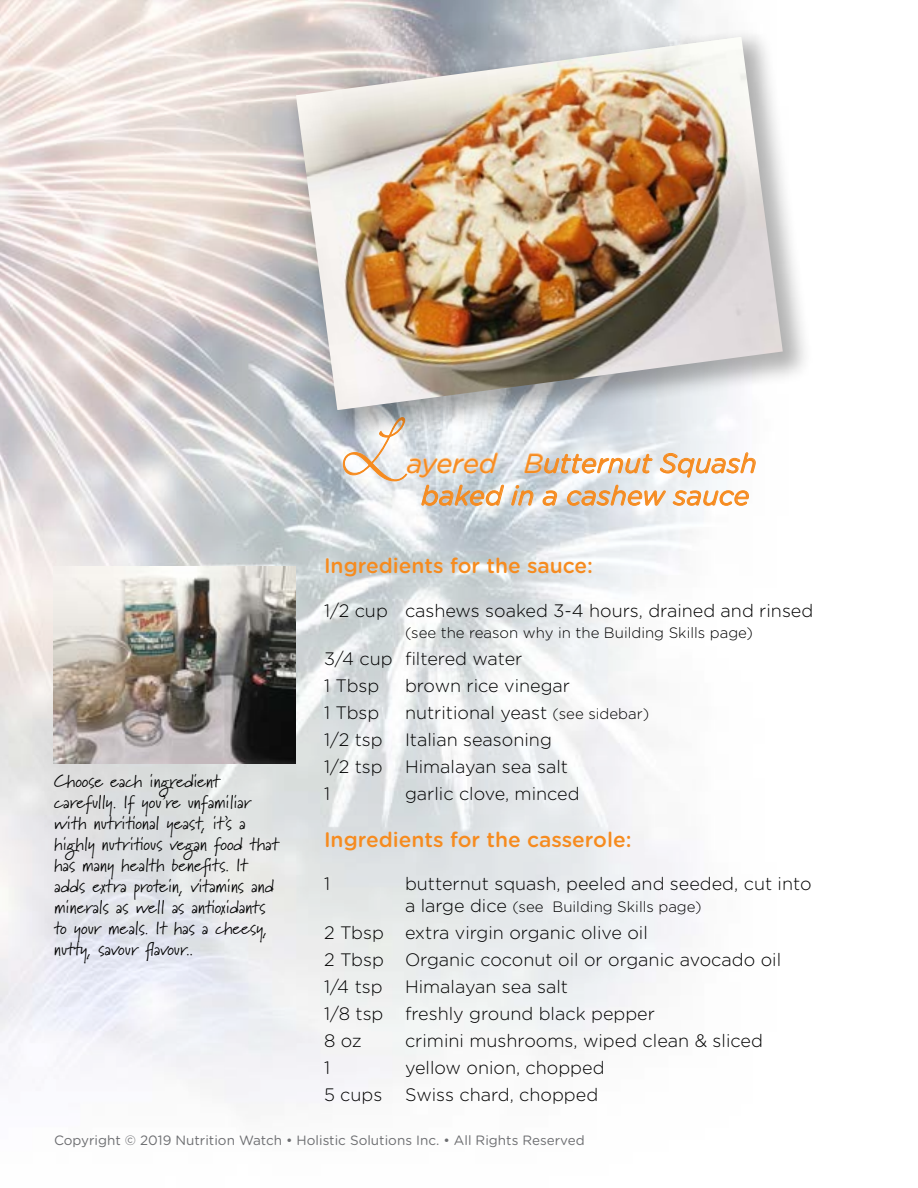
<style>
.page{position:relative;width:918px;height:1188px;background:#fff}
.page>*{position:absolute;margin:0;border:0;box-sizing:border-box;transform-origin:0 0}
.t1{font:90px "Bickley Script Plain";color:#f68b1f}
.t2{font:italic 27px/32.4px "Gotham Rounded";color:#f68b1f;text-align:center}
.t3{font:500 21px "Gotham Rounded";color:#f68b1f}
.t4{font:300 18px/27px "Gotham Rounded";color:#000}
.t5{font:18px/21px "Marydale";color:#000}
.t6{font:300 15px "Gotham Rounded";color:#000}
.t7{font:13.5px "Gotham Rounded";color:#6d6e71}
.s1{font-size:15px}
.s2{font-size:18px}
</style>
<div class="page">
<img style="left:0;top:0;width:727px;height:1098px">
<svg style="left:524px;top:453px;width:129px;height:21px"></svg>
<svg style="left:660px;top:452px;width:96px;height:26px"></svg>
<svg style="left:343px;top:441px;width:161px;height:65px"></svg>
<svg style="left:511px;top:485px;width:23px;height:21px"></svg>
<svg style="left:542px;top:490px;width:15px;height:16px"></svg>
<svg style="left:567px;top:484px;width:99px;height:22px"></svg>
<svg style="left:673px;top:490px;width:76px;height:16px"></svg>
<div style="left:286px;top:27px;width:528px;height:414px;background:#000;opacity:.3"></div>
<img style="left:296px;top:37px;width:487px;height:373px">
<img style="left:54px;top:566px;width:242px;height:197px">
<h1 class="t1" style="left:340px;top:389px;width:68px">L</h1>
<h2 class="t2" style="left:407px;top:446px;width:352px">ayered Butternut Squash baked in a cashew sauce</h2>
<p class="t5" style="left:54px;top:770px;width:226px">Choose each ingredient carefully. If you’re unfamiliar with nutritional yeast, it’s a highly nutritious vegan food that has many health benefits. It adds extra protein, vitamins and minerals as well as antioxidants to your meals. It has a cheesy, nutty, savour flavour..</p>
<p class="t3" style="left:324px;top:551px;width:271px">Ingredients for the sauce:</p>
<p class="t4" style="left:324px;top:596px;width:491px">1/2 cup cashews soaked 3-4 hours, drained and rinsed</p>
<p class="t6" style="left:405px;top:623px;width:350px">(see the reason why in the Building Skills page)</p>
<p class="t4" style="left:324px;top:645px;width:200px">3/4 cup filtered water<br>1 Tbsp</p>
<p class="t4" style="left:405px;top:672px;width:167px">brown rice vinegar</p>
<p class="t4" style="left:324px;top:699px;width:57px">1 Tbsp</p>
<p class="t4" style="left:324px;top:699px;width:327px;text-indent:81px">nutritional yeast <span class="s1">(see sidebar)<br></span>1/2 tsp Italian seasoning<br>1/2 tsp Himalayan sea salt<br>1</p>
<p class="t4" style="left:405px;top:780px;width:176px">garlic clove, minced</p>
<p class="t3" style="left:324px;top:825px;width:309px">Ingredients for the casserole:</p>
<p class="t4" style="left:324px;top:870px;width:8px">1</p>
<p class="t4" style="left:405px;top:870px;width:408px">butternut squash, peeled and seeded, cut into</p>
<p class="t6" style="left:405px;top:896px;width:298px"><span class="s2">a large dice</span> (see Building Skills page)</p>
<p class="t4" style="left:324px;top:918px;width:459px">2 Tbsp extra virgin organic olive oil<br>2 Tbsp Organic coconut oil or organic avocado oil<br>1/4 tsp Himalayan sea salt<br>1/8 tsp freshly ground black pepper<br>8 oz</p>
<p class="t4" style="left:405px;top:1026px;width:359px">crimini mushrooms, wiped clean &amp; sliced</p>
<p class="t4" style="left:324px;top:1053px;width:8px">1</p>
<p class="t4" style="left:405px;top:1053px;width:201px">yellow onion, chopped</p>
<p class="t4" style="left:324px;top:1080px;width:60px">5 cups</p>
<p class="t4" style="left:405px;top:1080px;width:195px">Swiss chard, chopped</p>
<p class="t7" style="left:54px;top:1131px;width:532px">Copyright © 2019 Nutrition Watch • Holistic Solutions Inc. • All Rights Reserved</p>
</div>
